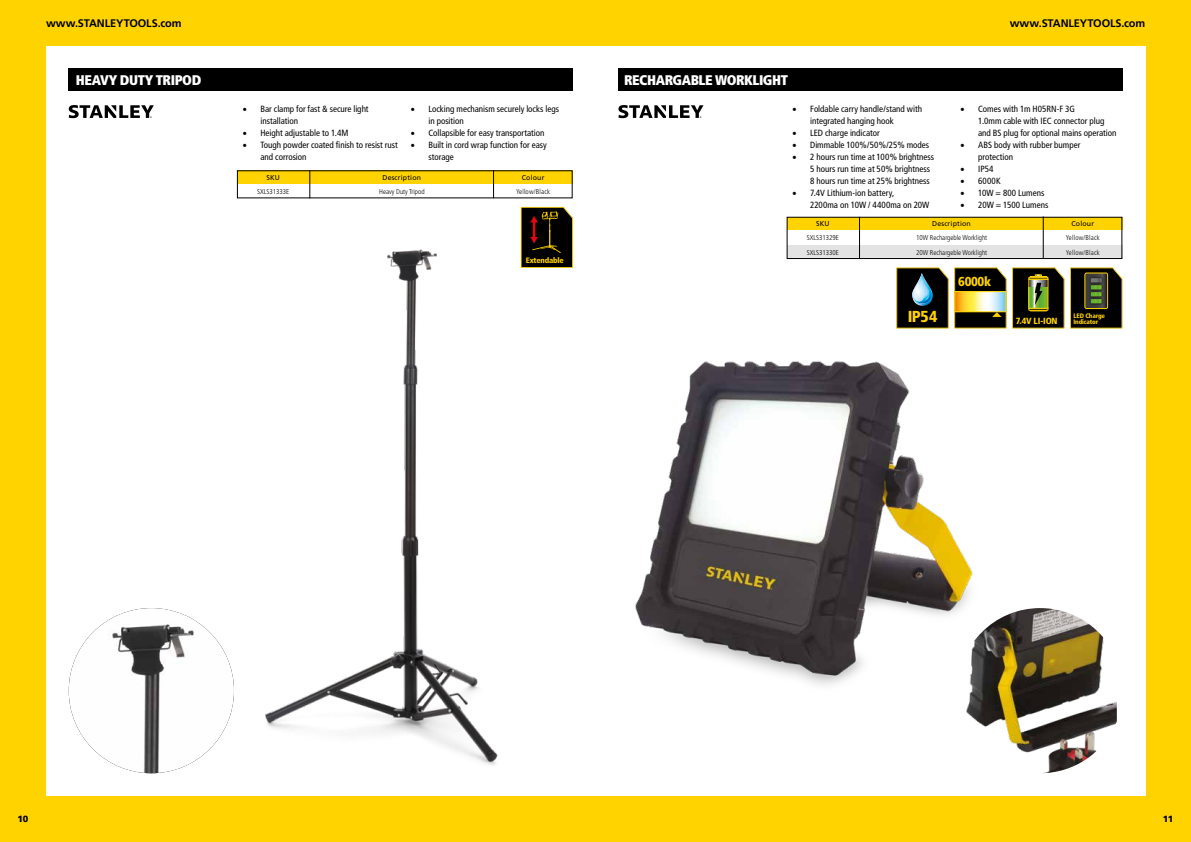
<style>
.page{position:relative;width:1191px;height:842px;background:#ffd300}
.page>*{position:absolute;margin:0;border:0;box-sizing:border-box;transform-origin:0 0}
.t1{font:900 condensed 15.9px "Frutiger LT Pro";color:#ffd300}
.t2{font:900 condensed 14px "Frutiger";letter-spacing:-.03em;color:#fff}
.t3{font:900 condensed 13px "Frutiger LT Pro";letter-spacing:-.025em;color:#ffd300}
.t4{font:700 11px "Frutiger";letter-spacing:-.015em;color:#000}
.t5{font:condensed 9px/12px "Frutiger";color:#000}
.t6{font:900 9px "Frutiger";color:#000}
.t7{font:900 condensed 8.9px "Frutiger LT Pro";letter-spacing:-.02em;color:#ffd300}
.t8{font:900 condensed 7.8px "Frutiger LT Pro";letter-spacing:-.025em;color:#ffd300}
.t9{font:300 condensed 7px/14.3px "Frutiger";color:#000}
.t10{font:7px "Frutiger";letter-spacing:.025em;color:#000}
.t11{font:300 condensed 7px "Frutiger";letter-spacing:.025em;color:#000}
.t12{font:900 condensed 6.4px "Frutiger LT Pro";letter-spacing:-.025em;color:#ffd300}
.s1{font-family:"Minion Pro";font-stretch:normal;font-size:12px}
</style>
<div class="page">
<div style="left:46px;top:46px;width:1099px;height:750px;background:#fff"></div>
<div style="left:69px;top:69px;width:504px;height:22px;background:#000"></div>
<svg style="left:69px;top:105px;width:85px;height:13px"></svg>
<div style="left:237px;top:170px;width:335px;height:14px;background:#ffd300"></div>
<svg style="left:309px;top:172px;width:1px;height:24px"></svg>
<svg style="left:493px;top:172px;width:1px;height:24px"></svg>
<img style="left:265px;top:237px;width:256px;height:528px">
<svg style="left:521px;top:207px;width:52px;height:61px;background:#211705"></svg>
<img style="left:69px;top:608px;width:165px;height:165px;border-radius:83px">
<div style="left:618px;top:69px;width:504px;height:22px;background:#000"></div>
<svg style="left:618px;top:105px;width:85px;height:13px"></svg>
<div style="left:786px;top:217px;width:336px;height:13px;background:#ffd300"></div>
<div style="left:786px;top:245px;width:336px;height:14px;background:#e3e3e3"></div>
<hr style="left:859px;top:217px;width:1px;height:42px;background:#000">
<hr style="left:1043px;top:216px;width:1px;height:43px;background:#000">
<div style="left:786px;top:217px;width:336px;height:42px;border:1px solid #000"></div>
<img style="left:635px;top:328px;width:383px;height:357px">
<svg style="left:954px;top:268px;width:52px;height:60px;background:#605a34"></svg>
<svg style="left:896px;top:268px;width:52px;height:60px;background:#1f2725"></svg>
<svg style="left:1070px;top:268px;width:52px;height:60px;background:#272611"></svg>
<svg style="left:1012px;top:268px;width:52px;height:60px;background:#2e3010"></svg>
<img style="left:957px;top:608px;width:159px;height:165px">
<p class="t4" style="left:46px;top:17px;width:137px">www.STANLEYTOOLS.com</p>
<p class="t4" style="left:1009px;top:17px;width:137px">www.STANLEYTOOLS.com</p>
<h2 class="t2" style="left:76px;top:72px;width:127px">HEAVY DUTY TRIPOD</h2>
<p class="t5" style="left:260px;top:103px;width:110px;text-indent:-18px"><span class="s1">•</span> Bar clamp for fast &amp; secure light installation</p>
<p class="t5" style="left:242px;top:127px;width:107px"><span class="s1">•</span> Height adjustable to 1.4M</p>
<p class="t5" style="left:260px;top:139px;width:139px;text-indent:-18px"><span class="s1">•</span> Tough powder coated finish to resist rust and corrosion</p>
<p class="t5" style="left:428px;top:103px;width:132px;text-indent:-18px"><span class="s1">•</span> Locking mechanism securely locks legs in position</p>
<p class="t5" style="left:410px;top:127px;width:136px"><span class="s1">•</span> Collapsible for easy transportation</p>
<p class="t5" style="left:428px;top:139px;width:120px;text-indent:-18px"><span class="s1">•</span> Built in cord wrap function for easy storage</p>
<p class="t10" style="left:267px;top:173px;width:15px">SKU</p>
<p class="t10" style="left:382px;top:173px;width:40px">Description</p>
<p class="t10" style="left:522px;top:173px;width:24px">Colour</p>
<p class="t9" style="left:257px;top:184px;width:34px">SXLS31333E</p>
<p class="t9" style="left:379px;top:184px;width:47px">Heavy Duty Tripod</p>
<p class="t11" style="left:516px;top:187px;width:35px">Yellow/Black</p>
<p class="t8" style="left:526px;top:255px;width:39px">Extendable</p>
<h2 class="t2" style="left:624px;top:72px;width:165px">RECHARGABLE WORKLIGHT</h2>
<p class="t5" style="left:810px;top:103px;width:113px;text-indent:-18px"><span class="s1">•</span> Foldable carry handle/stand with integrated hanging hook</p>
<p class="t5" style="left:792px;top:127px;width:89px"><span class="s1">•</span> LED charge indicator</p>
<p class="t5" style="left:792px;top:139px;width:139px"><span class="s1">•</span> Dimmable 100%/50%/25% modes</p>
<p class="t5" style="left:810px;top:151px;width:126px;text-indent:-18px"><span class="s1">•</span> 2 hours run time at 100% brightness<br>5 hours run time at 50% brightness<br>8 hours run time at 25% brightness</p>
<p class="t5" style="left:810px;top:187px;width:121px;text-indent:-18px"><span class="s1">•</span> 7.4V Lithium-ion battery,<br>2200ma on 10W / 4400ma on 20W</p>
<p class="t5" style="left:978px;top:103px;width:140px;text-indent:-18px"><span class="s1">•</span> Comes with 1m H05RN-F 3G<br>1.0mm cable with IEC connector plug and BS plug for optional mains operation</p>
<p class="t5" style="left:978px;top:139px;width:104px;text-indent:-18px"><span class="s1">•</span> ABS body with rubber bumper protection</p>
<p class="t5" style="left:960px;top:163px;width:35px"><span class="s1">•</span> IP54</p>
<p class="t5" style="left:960px;top:175px;width:42px"><span class="s1">•</span> 6000K</p>
<p class="t5" style="left:960px;top:187px;width:86px"><span class="s1">•</span> 10W = 800 Lumens</p>
<p class="t5" style="left:960px;top:199px;width:90px"><span class="s1">•</span> 20W = 1500 Lumens</p>
<p class="t10" style="left:816px;top:220px;width:15px">SKU</p>
<p class="t10" style="left:932px;top:220px;width:40px">Description</p>
<p class="t10" style="left:1071px;top:220px;width:24px">Colour</p>
<p class="t9" style="left:807px;top:231px;width:34px">SXLS31329E<br>SXLS31330E</p>
<p class="t9" style="left:916px;top:231px;width:73px">10W Rechargeble Worklight</p>
<p class="t11" style="left:1065px;top:234px;width:35px">Yellow/Black</p>
<p class="t9" style="left:916px;top:245px;width:73px">20W Rechargeble Worklight</p>
<p class="t11" style="left:1065px;top:248px;width:35px">Yellow/Black</p>
<h3 class="t3" style="left:958px;top:273px;width:34px">6000k</h3>
<h1 class="t1" style="left:907px;top:306px;width:31px">IP54</h1>
<p class="t12" style="left:1073px;top:312px;width:33px">LED Charge</p>
<p class="t7" style="left:1016px;top:316px;width:43px">7.4V LI-ION</p>
<p class="t12" style="left:1073px;top:318px;width:26px">Indicator</p>
<p class="t6" style="left:18px;top:814px;width:12px">10</p>
<p class="t6" style="left:1162px;top:814px;width:12px">11</p>
</div>
